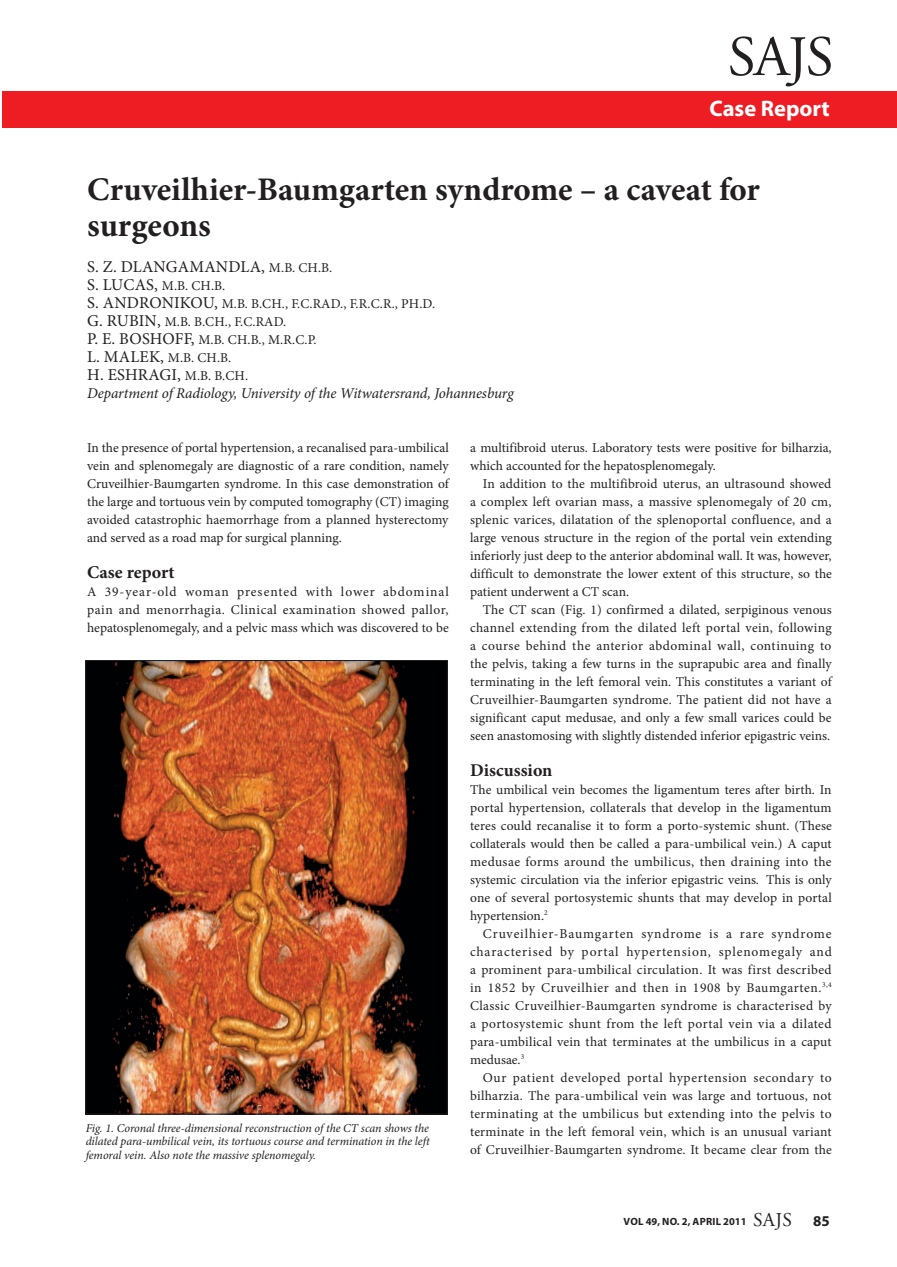
<style>
.page{position:relative;width:897px;height:1267px;background:#fff}
.page>*{position:absolute;margin:0;border:0;box-sizing:border-box;transform-origin:0 0}
.t1{font:57px "Adobe Garamond Pro";color:#231f20}
.t2{font:700 33px/36px "Minion Pro";color:#231f20}
.t3{font:700 22.5px "Myriad Pro";color:#fff}
.t4{font:700 18px "Minion Pro";letter-spacing:.005em;color:#231f20}
.t5{font:16.5px "Minion Pro";letter-spacing:.01em;color:#231f20}
.t6{font:italic 15px "Minion Pro";letter-spacing:-.01em;color:#231f20}
.t7{font:700 15px "Myriad Pro";color:#231f20}
.t8{font:13.5px/18px "Minion Pro";color:#231f20;text-align:justify}
.t9{font:italic 12px/13.5px "Minion Pro";letter-spacing:-.01em;color:#231f20;text-align:justify}
.t10{font:700 10.5px "Myriad Pro";letter-spacing:.02em;color:#231f20}
.s1{font-size:13.5px}
.s2{font-size:16.5px}
.s3{font-family:"Adobe Garamond Pro";font-weight:400;font-size:19.5px}
</style>
<div class="page">
<div style="left:2px;top:92px;width:894px;height:36px;background:#ee1d23"></div>
<img style="left:87px;top:662px;width:358px;height:450px">
<h1 class="t1" style="left:727px;top:23px;width:107px">SAJS</h1>
<h3 class="t3" style="left:709px;top:93px;width:122px">Case Report</h3>
<h2 class="t2" style="left:87px;top:171px;width:674px">Cruveilhier-Baumgarten syndrome – a caveat for surgeons</h2>
<p class="t5" style="left:87px;top:255px;width:246px">S. Z. DLANGAMANDLA, <span class="s1">M.B. CH.B.</span></p>
<p class="t8" style="left:87px;top:276px;width:349px;text-align:left"><span class="s2">S. LUCAS,</span> M.B. CH.B.<br><span class="s2">S. ANDRONIKOU,</span> M.B. B.CH., F.C.RAD., F.R.C.R., PH.D.<br><span class="s2">G. RUBIN,</span> M.B. B.CH., F.C.RAD.<br><span class="s2">P. E. BOSHOFF,</span> M.B. CH.B., M.R.C.P.<br><span class="s2">L. MALEK,</span> M.B. CH.B.</p>
<p class="t5" style="left:87px;top:363px;width:162px">H. ESHRAGI, <span class="s1">M.B. B.CH.</span></p>
<p class="t6" style="left:87px;top:383px;width:428px">Department of Radiology, University of the Witwatersrand, Johannesburg</p>
<p class="t8" style="left:87px;top:438px;width:363px">In the presence of portal hypertension, a recanalised para-umbilical vein and splenomegaly are diagnostic of a rare condition, namely Cruveilhier-Baumgarten syndrome. In this case demonstration of the large and tortuous vein by computed tomography (CT) imaging avoided catastrophic haemorrhage from a planned hysterectomy and served as a road map for surgical planning.</p>
<h3 class="t4" style="left:87px;top:559px;width:89px">Case report</h3>
<p class="t8" style="left:87px;top:582px;width:363px">A 39-year-old woman presented with lower abdominal pain and menorrhagia. Clinical examination showed pallor, hepatosplenomegaly, and a pelvic mass which was discovered to be</p>
<p class="t9" style="left:86px;top:1121px;width:345px">Fig. 1. Coronal three-dimensional reconstruction of the CT scan shows the dilated para-umbilical vein, its tortuous course and termination in the left femoral vein. Also note the massive splenomegaly.</p>
<p class="t8" style="left:470px;top:438px;width:363px">a multifibroid uterus. Laboratory tests were positive for bilharzia, which accounted for the hepatosplenomegaly.</p>
<p class="t8" style="left:470px;top:474px;width:363px;text-indent:13px">In addition to the multifibroid uterus, an ultrasound showed a complex left ovarian mass, a massive splenomegaly of 20 cm, splenic varices, dilatation of the splenoportal confluence, and a large venous structure in the region of the portal vein extending inferiorly just deep to the anterior abdominal wall. It was, however, difficult to demonstrate the lower extent of this structure, so the patient underwent a CT scan.</p>
<p class="t8" style="left:470px;top:600px;width:363px;text-indent:13px">The CT scan (Fig. 1) confirmed a dilated, serpiginous venous channel extending from the dilated left portal vein, following a course behind the anterior abdominal wall, continuing to the pelvis, taking a few turns in the suprapubic area and finally terminating in the left femoral vein. This constitutes a variant of Cruveilhier-Baumgarten syndrome. The patient did not have a significant caput medusae, and only a few small varices could be seen anastomosing with slightly distended inferior epigastric veins.</p>
<h3 class="t4" style="left:470px;top:757px;width:84px">Discussion</h3>
<p class="t8" style="left:470px;top:780px;width:363px">The umbilical vein becomes the ligamentum teres after birth. In portal hypertension, collaterals that develop in the ligamentum teres could recanalise it to form a porto-systemic shunt. (These collaterals would then be called a para-umbilical vein.) A caput medusae forms around the umbilicus, then draining into the systemic circulation via the inferior epigastric veins. This is only one of several portosystemic shunts that may develop in portal hypertension.<sup>2</sup></p>
<p class="t8" style="left:470px;top:924px;width:363px;text-indent:13px">Cruveilhier-Baumgarten syndrome is a rare syndrome characterised by portal hypertension, splenomegaly and a prominent para-umbilical circulation. It was first described in 1852 by Cruveilhier and then in 1908 by Baumgarten.<sup>3,4<br></sup>Classic Cruveilhier-Baumgarten syndrome is characterised by a portosystemic shunt from the left portal vein via a dilated para-umbilical vein that terminates at the umbilicus in a caput medusae.<sup>3</sup></p>
<p class="t8" style="left:470px;top:1068px;width:363px;text-indent:13px">Our patient developed portal hypertension secondary to bilharzia. The para-umbilical vein was large and tortuous, not terminating at the umbilicus but extending into the pelvis to terminate in the left femoral vein, which is an unusual variant of Cruveilhier-Baumgarten syndrome. It became clear from the</p>
<p class="t10" style="left:623px;top:1214px;width:170px">VOL 49, NO. 2, APRIL 2011 <span class="s3">SAJS</span></p>
<p class="t7" style="left:813px;top:1211px;width:18px">85</p>
</div>
